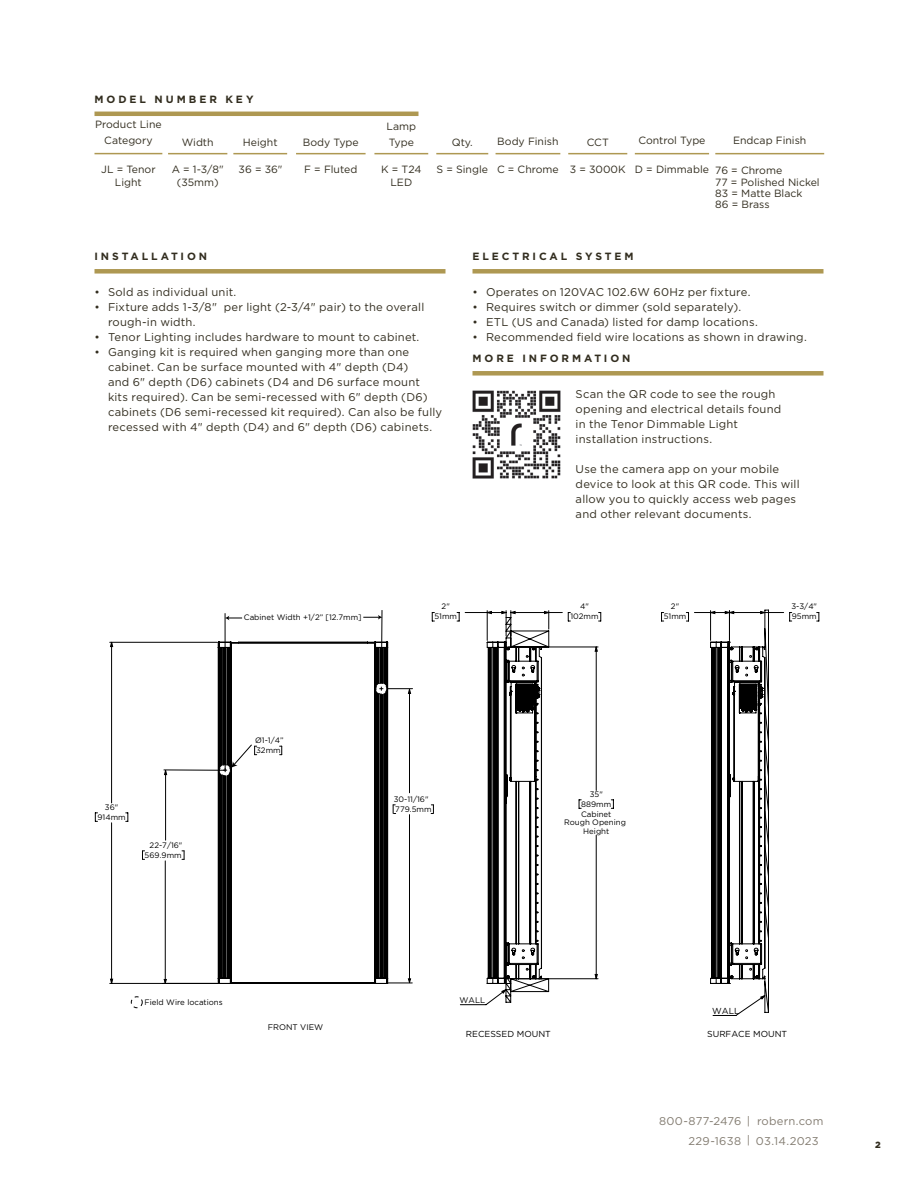
<style>
.page{position:relative;width:918px;height:1188px;background:#fff}
.page>*{position:absolute;margin:0;border:0;box-sizing:border-box;transform-origin:0 0}
.t1{font:11.25px/15px "Gotham";letter-spacing:.02em;color:#322d1f}
.t2{font:11.25px "Gotham";letter-spacing:.02em;color:#837c71}
.t3{font:10.5px/13.5px "Gotham";color:#322d1f;text-align:center}
.t4{font:700 10.5px "Gotham";letter-spacing:.275em;color:#322d1f}
.t5{font:900 9px "Gotham";color:#322d1f}
.t6{font:8.7px "Gotham";color:#000}
.t7{font:8.1px "Gotham";color:#000}
.t8{font:7.95px/9.9px "Gotham";color:#000;text-align:center}
</style>
<div class="page">
<div style="left:472px;top:269px;width:352px;height:5px;background:#ae9852"></div>
<svg style="left:486px;top:610px;width:333px;height:403px"></svg>
<svg style="left:95px;top:813px;width:2px;height:9px"></svg>
<hr style="left:110px;top:642px;width:107px;height:1px;background:#000">
<hr style="left:110px;top:983px;width:107px;height:1px;background:#000">
<svg style="left:111px;top:612px;width:349px;height:371px"></svg>
<svg style="left:218px;top:642px;width:170px;height:342px"></svg>
<svg style="left:460px;top:611px;width:306px;height:405px"></svg>
<hr style="left:381px;top:688px;width:32px;height:1px;background:#000">
<svg style="left:219px;top:765px;width:11px;height:11px"></svg>
<div style="left:219px;top:764px;width:12px;height:12px;border:1px dashed #000;border-radius:50%"></div>
<hr style="left:225px;top:613px;width:1px;height:157px;background:#000">
<svg style="left:225px;top:616px;width:17px;height:4px"></svg>
<hr style="left:409px;top:815px;width:1px;height:168px;background:#000">
<hr style="left:409px;top:689px;width:1px;height:104px;background:#000">
<svg style="left:182px;top:851px;width:3px;height:9px"></svg>
<svg style="left:142px;top:851px;width:3px;height:9px"></svg>
<hr style="left:164px;top:770px;width:61px;height:1px;background:#000">
<hr style="left:165px;top:774px;width:1px;height:66px;background:#000">
<svg style="left:164px;top:770px;width:3px;height:5px"></svg>
<hr style="left:165px;top:861px;width:1px;height:122px;background:#000">
<svg style="left:280px;top:746px;width:2px;height:9px"></svg>
<svg style="left:223px;top:744px;width:34px;height:28px"></svg>
<svg style="left:388px;top:979px;width:24px;height:5px"></svg>
<div style="left:376px;top:683px;width:11px;height:11px;background:#fff;border-radius:50%"></div>
<div style="left:376px;top:683px;width:11px;height:11px;border:1px dashed #000;border-radius:50%"></div>
<svg style="left:363px;top:610px;width:20px;height:81px"></svg>
<svg style="left:431px;top:805px;width:3px;height:9px"></svg>
<svg style="left:393px;top:805px;width:3px;height:9px"></svg>
<div style="left:131px;top:996px;width:12px;height:12px;border:1px dashed #000;border-radius:50%"></div>
<div style="left:94px;top:269px;width:352px;height:5px;background:#ae9852"></div>
<hr style="left:94px;top:153px;width:68px;height:1px;background:#ae9852">
<hr style="left:168px;top:153px;width:59px;height:1px;background:#ae9852">
<hr style="left:233px;top:153px;width:54px;height:1px;background:#ae9852">
<hr style="left:296px;top:153px;width:70px;height:1px;background:#ae9852">
<hr style="left:374px;top:153px;width:54px;height:1px;background:#ae9852">
<hr style="left:436px;top:153px;width:52px;height:1px;background:#ae9852">
<hr style="left:496px;top:153px;width:64px;height:1px;background:#ae9852">
<hr style="left:568px;top:153px;width:59px;height:1px;background:#ae9852">
<hr style="left:635px;top:153px;width:74px;height:1px;background:#ae9852">
<hr style="left:94px;top:112px;width:324px;height:4px;background:#ae9852">
<hr style="left:715px;top:153px;width:109px;height:1px;background:#ae9852">
<div style="left:472px;top:371px;width:352px;height:5px;background:#ae9852"></div>
<img style="left:472px;top:390px;width:89px;height:89px">
<p class="t4" style="left:94px;top:92px;width:161px">MODEL NUMBER KEY</p>
<p class="t3" style="left:95px;top:116px;width:68px;line-height:16.5px">Product Line<br>Category</p>
<p class="t3" style="left:101px;top:162px;width:56px">JL = Tenor<br>Light</p>
<p class="t3" style="left:182px;top:135px;width:33px">Width</p>
<p class="t3" style="left:172px;top:162px;width:53px">A = 1-3/8" (35mm)</p>
<p class="t3" style="left:243px;top:135px;width:36px">Height</p>
<p class="t3" style="left:239px;top:162px;width:45px">36 = 36"</p>
<p class="t3" style="left:303px;top:135px;width:57px">Body Type</p>
<p class="t3" style="left:304px;top:162px;width:55px">F = Fluted</p>
<p class="t3" style="left:387px;top:117px;width:31px;line-height:16.5px;text-align:left">Lamp<br>Type</p>
<p class="t3" style="left:381px;top:162px;width:42px">K = T24<br>LED</p>
<p class="t3" style="left:452px;top:135px;width:23px">Qty.</p>
<p class="t3" style="left:437px;top:162px;width:53px">S = Single</p>
<p class="t3" style="left:497px;top:135px;width:63px">Body Finish</p>
<p class="t3" style="left:497px;top:162px;width:63px">C = Chrome</p>
<p class="t3" style="left:587px;top:135px;width:24px">CCT</p>
<p class="t3" style="left:570px;top:162px;width:57px">3 = 3000K</p>
<p class="t3" style="left:733px;top:134px;width:75px">Endcap Finish</p>
<p class="t3" style="left:715px;top:165px;width:106px;line-height:11.1px;text-align:left">76 = Chrome<br>77 = Polished Nickel<br>83 = Matte Black<br>86 = Brass</p>
<p class="t3" style="left:638px;top:134px;width:69px">Control Type</p>
<p class="t3" style="left:635px;top:162px;width:76px">D = Dimmable</p>
<p class="t4" style="left:94px;top:250px;width:114px">INSTALLATION</p>
<p class="t4" style="left:472px;top:250px;width:163px">ELECTRICAL SYSTEM</p>
<p class="t1" style="left:94px;top:285px;width:143px">• Sold as individual unit.</p>
<p class="t1" style="left:108px;top:300px;width:318px;text-indent:-14px">• Fixture adds 1-3/8" per light (2-3/4" pair) to the overall rough-in width.</p>
<p class="t1" style="left:94px;top:330px;width:326px">• Tenor Lighting includes hardware to mount to cabinet.</p>
<p class="t1" style="left:108px;top:345px;width:336px;text-indent:-14px">• Ganging kit is required when ganging more than one cabinet. Can be surface mounted with 4" depth (D4)<br>and 6" depth (D6) cabinets (D4 and D6 surface mount kits required). Can be semi-recessed with 6" depth (D6) cabinets (D6 semi-recessed kit required). Can also be fully recessed with 4" depth (D4) and 6" depth (D6) cabinets.</p>
<p class="t1" style="left:472px;top:285px;width:279px">• Operates on 120VAC 102.6W 60Hz per fixture.</p>
<p class="t1" style="left:472px;top:300px;width:270px">• Requires switch or dimmer (sold separately).</p>
<p class="t1" style="left:472px;top:315px;width:287px">• ETL (US and Canada) listed for damp locations.</p>
<p class="t1" style="left:472px;top:330px;width:336px">• Recommended field wire locations as shown in drawing.</p>
<p class="t4" style="left:472px;top:352px;width:160px">MORE INFORMATION</p>
<p class="t1" style="left:576px;top:387px;width:207px">Scan the QR code to see the rough opening and electrical details found in the Tenor Dimmable Light installation instructions.</p>
<p class="t1" style="left:576px;top:462px;width:226px">Use the camera app on your mobile device to look at this QR code. This will allow you to quickly access web pages and other relevant documents.</p>
<p class="t8" style="left:244px;top:612px;width:119px">Cabinet Width +1/2” [12.7mm]</p>
<p class="t8" style="left:434px;top:602px;width:24px">2"<br>51mm</p>
<p class="t8" style="left:570px;top:602px;width:30px">4"<br>102mm</p>
<p class="t8" style="left:664px;top:602px;width:24px">2"<br>51mm</p>
<p class="t8" style="left:791px;top:602px;width:27px;text-align:left">3-3/4"<br>95mm</p>
<p class="t8" style="left:98px;top:802px;width:30px">36"<br>914mm</p>
<p class="t8" style="left:145px;top:840px;width:39px;text-align:right">22-7/16"<br>569.9mm</p>
<p class="t8" style="left:255px;top:735px;width:30px;text-align:left">Ø1-1/4”<br>32mm</p>
<p class="t8" style="left:394px;top:794px;width:39px;text-align:left">30-11/16"<br>779.5mm</p>
<p class="t8" style="left:581px;top:789px;width:32px">35"<br>889mm<br>Cabinet</p>
<p class="t8" style="left:564px;top:818px;width:63px;line-height:8.6px">Rough Opening<br>Height</p>
<p class="t8" style="left:145px;top:997px;width:80px">Field Wire locations</p>
<p class="t7" style="left:268px;top:1022px;width:57px">FRONT VIEW</p>
<p class="t7" style="left:460px;top:995px;width:27px">WALL</p>
<p class="t6" style="left:712px;top:1005px;width:29px">WALL</p>
<p class="t6" style="left:466px;top:1028px;width:86px">RECESSED MOUNT</p>
<p class="t6" style="left:707px;top:1028px;width:82px">SURFACE MOUNT</p>
<p class="t2" style="left:659px;top:1114px;width:166px">800-877-2476 | robern.com</p>
<p class="t2" style="left:688px;top:1134px;width:132px">229-1638 | 03.14.2023</p>
<p class="t5" style="left:875px;top:1138px;width:7px">2</p>
</div>
